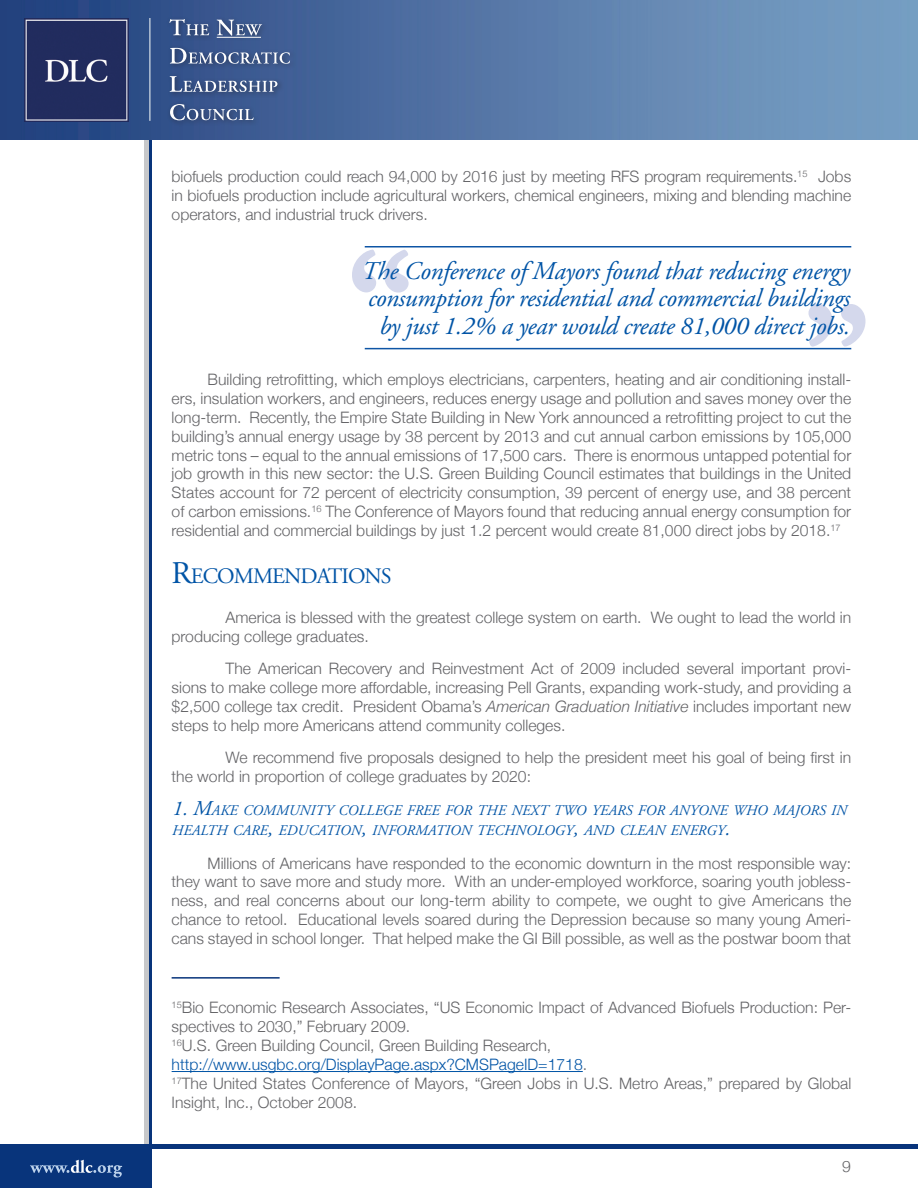
<style>
.page{position:relative;width:918px;height:1188px;background:#fff}
.page>*{position:absolute;margin:0;border:0;box-sizing:border-box;transform-origin:0 0}
.t1{font:700 136.5px "Garamond";color:#d4d8ec}
.t2{font:italic 25.5px/27.8px "Adobe Garamond";letter-spacing:-.015em;color:#0154a6;text-align:right}
.t3{font:22.05px "Adobe Garamond";letter-spacing:-.045em;color:#0154a6}
.t4{font:300 15.75px/18.9px "Helvetica Neue";color:#636366;text-align:justify}
.t5{font:italic 14.7px/19.5px "Adobe Garamond";color:#0154a6}
.s1{font-size:31.5px}
.s2{font-style:italic}
.s3{font-size:21px}
.s4{color:#0154a6}
</style>
<div class="page">
<svg style="left:148px;top:140px;width:3px;height:1004px;background:#476595"></svg>
<hr style="left:144px;top:0;width:4px;height:1188px;background:#c7c8ca">
<div style="left:0;top:1144px;width:918px;height:5px;background:#08347b"></div>
<div style="left:0;top:1146px;width:151px;height:42px;background:#08347b"></div>
<svg style="left:30px;top:1160px;width:92px;height:17px"></svg>
<img style="left:0;top:0;width:918px;height:140px">
<img style="left:25px;top:18px;width:103px;height:103px">
<div style="left:167px;top:101px;width:93px;height:26px;background:#38548b"></div>
<svg style="left:170px;top:104px;width:84px;height:16px"></svg>
<div style="left:166px;top:73px;width:117px;height:26px;background:#39548a"></div>
<svg style="left:170px;top:76px;width:107px;height:16px"></svg>
<div style="left:166px;top:44px;width:130px;height:26px;background:#3a568d"></div>
<svg style="left:170px;top:48px;width:120px;height:16px"></svg>
<div style="left:166px;top:15px;width:101px;height:26px;background:#231f20;opacity:.5"></div>
<svg style="left:169px;top:19px;width:93px;height:17px;background:#61769e"></svg>
<hr style="left:217px;top:37px;width:44px;height:1px;background:#f2f3f4">
<hr style="left:149px;top:18px;width:1px;height:103px;background:#e1e9ee">
<hr style="left:172px;top:977px;width:108px;height:2px;background:#08347b">
<hr style="left:172px;top:1071px;width:411px;height:1px;background:#0154a6">
<hr style="left:365px;top:348px;width:486px;height:1px;background:#0e55a5">
<hr style="left:365px;top:246px;width:486px;height:2px;background:#0e55a5">
<p class="t4" style="left:172px;top:167px;width:681px">biofuels production could reach 94,000 by 2016 just by meeting RFS program requirements.<sup>15</sup> Jobs in biofuels production include agricultural workers, chemical engineers, mixing and blending machine operators, and industrial truck drivers.</p>
<h1 class="t1" style="left:346px;top:212px;width:68px">“</h1>
<h2 class="t2" style="left:361px;top:258px;width:490px">The Conference of Mayors found that reducing energy consumption for residential and commercial buildings by just 1.2% a year would create 81,000 direct jobs.</h2>
<h1 class="t1" style="left:804px;top:266px;width:68px">”</h1>
<p class="t4" style="left:172px;top:370px;width:681px;text-indent:36px">Building retrofitting, which employs electricians, carpenters, heating and air conditioning install&shy;ers, insulation workers, and engineers, reduces energy usage and pollution and saves money over the long-term. Recently, the Empire State Building in New York announced a retrofitting project to cut the building’s annual energy usage by 38 percent by 2013 and cut annual carbon emissions by 105,000 metric tons – equal to the annual emissions of 17,500 cars. There is enormous untapped potential for job growth in this new sector: the U.S. Green Building Council estimates that buildings in the United States account for 72 percent of electricity consumption, 39 percent of energy use, and 38 percent of carbon emissions.<sup>16</sup> The Conference of Mayors found that reducing annual energy consumption for residential and commercial buildings by just 1.2 percent would create 81,000 direct jobs by 2018.<sup>17</sup></p>
<h3 class="t3" style="left:172px;top:564px;width:222px"><span class="s1">R</span>ECOMMENDATIONS</h3>
<p class="t4" style="left:172px;top:608px;width:681px;text-indent:54px">America is blessed with the greatest college system on earth. We ought to lead the world in producing college graduates.</p>
<p class="t4" style="left:172px;top:659px;width:681px;text-indent:54px">The American Recovery and Reinvestment Act of 2009 included several important provi&shy;sions to make college more affordable, increasing Pell Grants, expanding work-study, and providing a $2,500 college tax credit. President Obama’s <span class="s2">American Graduation Initiative</span> includes important new steps to help more Americans attend community colleges.</p>
<p class="t4" style="left:172px;top:748px;width:681px;text-indent:54px">We recommend five proposals designed to help the president meet his goal of being first in the world in proportion of college graduates by 2020:</p>
<p class="t5" style="left:172px;top:801px;width:676px"><span class="s3">1. M</span>AKE COMMUNITY COLLEGE FREE FOR THE NEXT TWO YEARS FOR ANYONE WHO MAJORS IN<br>HEALTH CARE<span class="s3">,</span> EDUCATION<span class="s3">,</span> INFORMATION TECHNOLOGY<span class="s3">,</span> AND CLEAN ENERGY<span class="s3">.</span></p>
<p class="t4" style="left:172px;top:853px;width:681px;text-indent:36px">Millions of Americans have responded to the economic downturn in the most responsible way: they want to save more and study more. With an under-employed workforce, soaring youth jobless&shy;ness, and real concerns about our long-term ability to compete, we ought to give Americans the chance to retool. Educational levels soared during the Depression because so many young Ameri&shy;cans stayed in school longer. That helped make the GI Bill possible, as well as the postwar boom that</p>
<p class="t4" style="left:172px;top:998px;width:681px;text-align:left"><sup>15</sup>Bio Economic Research Associates, “US Economic Impact of Advanced Biofuels Production: Per&shy;spectives to 2030,” February 2009.<br><sup>16</sup>U.S. Green Building Council, Green Building Research, <span class="s4">http://www.usgbc.org/DisplayPage.aspx?CMSPageID=1718</span>.<br><sup>17</sup>The United States Conference of Mayors, “Green Jobs in U.S. Metro Areas,” prepared by Global Insight, Inc., October 2008.</p>
<p class="t4" style="left:842px;top:1157px;width:10px">9</p>
</div>
